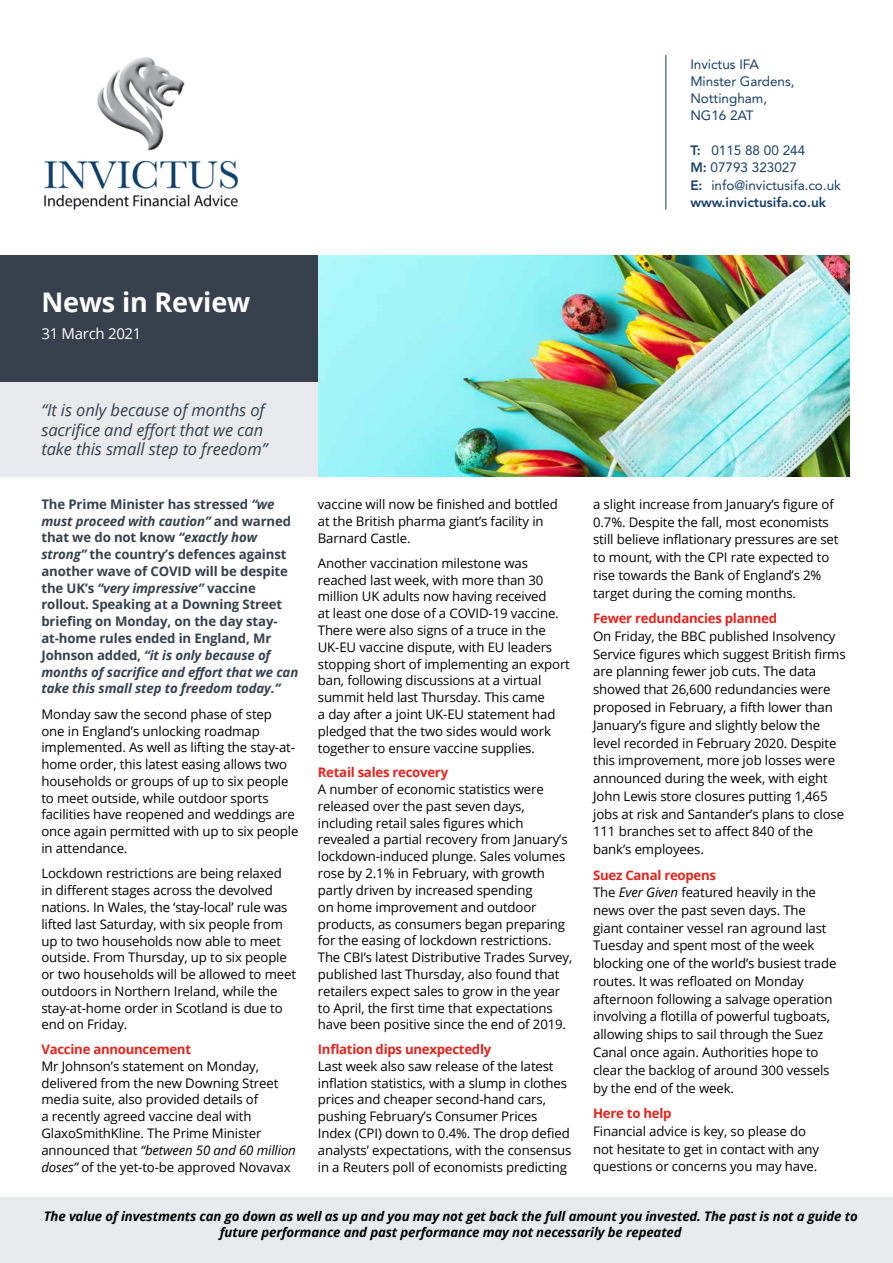
<style>
.page{position:relative;width:893px;height:1263px;background:#fff}
.page>*{position:absolute;margin:0;border:0;box-sizing:border-box;transform-origin:0 0}
.t1{font:700 27px "Open Sans";letter-spacing:-.005em;color:#fff}
.t2{font:italic 16.5px/19.5px "Open Sans";letter-spacing:-.005em;color:#37414e}
.t3{font:15px "Open Sans";letter-spacing:-.02em;color:#fff}
.t4{font:13.5px/17.2px "Avenir LT Std";color:#163e67}
.t5{font:13.2px/16.8px "Open Sans";letter-spacing:-.01em;color:#000}
.t6{font:700 13.2px/16.8px "Open Sans";letter-spacing:-.01em;color:#37414e}
.t7{font:italic 700 13.2px/16.5px "Open Sans";letter-spacing:-.01em;color:#000;text-align:center}
.t8{font:700 13.2px "Open Sans";letter-spacing:-.02em;color:#e2241d}
.s1{font-weight:800}
.s2{font-weight:700;color:#e2241d}
.s3{font-style:italic}
</style>
<div class="page">
<img style="left:318px;top:255px;width:531px;height:222px">
<div style="left:0;top:1197px;width:893px;height:66px;background:#e8eaee"></div>
<div style="left:0;top:366px;width:318px;height:111px;background:#e8eaee"></div>
<div style="left:0;top:255px;width:318px;height:127px;background:#37414e"></div>
<img style="left:44px;top:57px;width:195px;height:153px">
<hr style="left:665px;top:55px;width:1px;height:155px;background:#163e67">
<h1 class="t1" style="left:41px;top:283px;width:210px">News in Review</h1>
<p class="t3" style="left:41px;top:323px;width:102px">31 March 2021</p>
<p class="t2" style="left:41px;top:400px;width:228px">“It is only because of months of sacrifice and effort that we can take this small step to freedom”</p>
<p class="t4" style="left:690px;top:55px;width:106px">Invictus IFA<br>Minster Gardens,<br>Nottingham,<br>NG16 2AT</p>
<p class="t4" style="left:690px;top:142px;width:152px"><span class="s1">T:</span> 0115 88 00 244<br><span class="s1">M:</span> 07793 323027<br><span class="s1">E:</span> info@invictusifa.co.uk <span class="s1">www.invictusifa.co.uk</span></p>
<p class="t5" style="left:593px;top:495px;width:247px;line-height:17.7px">a slight increase from January’s figure of 0.7%. Despite the fall, most economists still believe inflationary pressures are set to mount, with the CPI rate expected to rise towards the Bank of England’s 2% target during the coming months.</p>
<p class="t8" style="left:593px;top:609px;width:185px">Fewer redundancies planned</p>
<p class="t5" style="left:593px;top:627px;width:254px;line-height:17.7px">On Friday, the BBC published Insolvency Service figures which suggest British firms are planning fewer job cuts. The data showed that 26,600 redundancies were proposed in February, a fifth lower than January’s figure and slightly below the level recorded in February 2020. Despite this improvement, more job losses were announced during the week, with eight John Lewis store closures putting 1,465 jobs at risk and Santander’s plans to close 111 branches set to affect 840 of the bank’s employees.</p>
<p class="t5" style="left:593px;top:865px;width:245px;line-height:17.7px"><span class="s2">Suez Canal reopens<br></span>The <span class="s3">Ever Given</span> featured heavily in the news over the past seven days. The giant container vessel ran aground last Tuesday and spent most of the week blocking one of the world’s busiest trade routes. It was refloated on Monday afternoon following a salvage operation involving a flotilla of powerful tugboats, allowing ships to sail through the Suez Canal once again. Authorities hope to clear the backlog of around 300 vessels by the end of the week.</p>
<p class="t8" style="left:593px;top:1104px;width:80px">Here to help</p>
<p class="t5" style="left:593px;top:1122px;width:228px;line-height:17.7px">Financial advice is key, so please do not hesitate to get in contact with any questions or concerns you may have.</p>
<p class="t7" style="left:44px;top:1207px;width:815px">The value of investments can go down as well as up and you may not get back the full amount you invested. The past is not a guide to future performance and past performance may not necessarily be repeated</p>
<p class="t6" style="left:41px;top:495px;width:258px">The Prime Minister has stressed <span class="s3">“we must proceed with caution”</span> and warned that we do not know <span class="s3">“exactly how strong”</span> the country’s defences against another wave of COVID will be despite the UK’s <span class="s3">“very impressive”</span> vaccine rollout. Speaking at a Downing Street briefing on Monday, on the day stay&shy;at-home rules ended in England, Mr Johnson added, <span class="s3">“it is only because of months of sacrifice and effort that we can take this small step to freedom today.”</span></p>
<p class="t5" style="left:41px;top:705px;width:259px">Monday saw the second phase of step<br>one in England’s unlocking roadmap implemented. As well as lifting the stay-at&shy;home order, this latest easing allows two households or groups of up to six people to meet outside, while outdoor sports facilities have reopened and weddings are once again permitted with up to six people in attendance.</p>
<p class="t5" style="left:41px;top:865px;width:256px">Lockdown restrictions are being relaxed in different stages across the devolved nations. In Wales, the ‘stay-local’ rule was lifted last Saturday, with six people from up to two households now able to meet outside. From Thursday, up to six people or two households will be allowed to meet outdoors in Northern Ireland, while the stay-at-home order in Scotland is due to end on Friday.</p>
<p class="t8" style="left:41px;top:1040px;width:151px">Vaccine announcement</p>
<p class="t5" style="left:41px;top:1057px;width:256px">Mr Johnson’s statement on Monday, delivered from the new Downing Street media suite, also provided details of<br>a recently agreed vaccine deal with GlaxoSmithKline. The Prime Minister announced that <span class="s3">“between 50 and 60 million doses”</span> of the yet-to-be approved Novavax</p>
<p class="t5" style="left:318px;top:495px;width:241px">vaccine will now be finished and bottled at the British pharma giant’s facility in<br>Barnard Castle.</p>
<p class="t5" style="left:318px;top:554px;width:254px">Another vaccination milestone was reached last week, with more than 30 million UK adults now having received<br>at least one dose of a COVID-19 vaccine.<br>There were also signs of a truce in the UK-EU vaccine dispute, with EU leaders stopping short of implementing an export ban, following discussions at a virtual summit held last Thursday. This came<br>a day after a joint UK-EU statement had pledged that the two sides would work together to ensure vaccine supplies.</p>
<p class="t8" style="left:318px;top:763px;width:132px">Retail sales recovery</p>
<p class="t5" style="left:318px;top:780px;width:256px">A number of economic statistics were released over the past seven days, including retail sales figures which revealed a partial recovery from January’s lockdown-induced plunge. Sales volumes rose by 2.1% in February, with growth partly driven by increased spending<br>on home improvement and outdoor products, as consumers began preparing for the easing of lockdown restrictions.<br>The CBI’s latest Distributive Trades Survey, published last Thursday, also found that retailers expect sales to grow in the year to April, the first time that expectations have been positive since the end of 2019.</p>
<p class="t8" style="left:318px;top:1040px;width:175px">Inflation dips unexpectedly</p>
<p class="t5" style="left:318px;top:1057px;width:255px">Last week also saw release of the latest inflation statistics, with a slump in clothes prices and cheaper second-hand cars, pushing February’s Consumer Prices Index (CPI) down to 0.4%. The drop defied analysts’ expectations, with the consensus in a Reuters poll of economists predicting</p>
</div>
